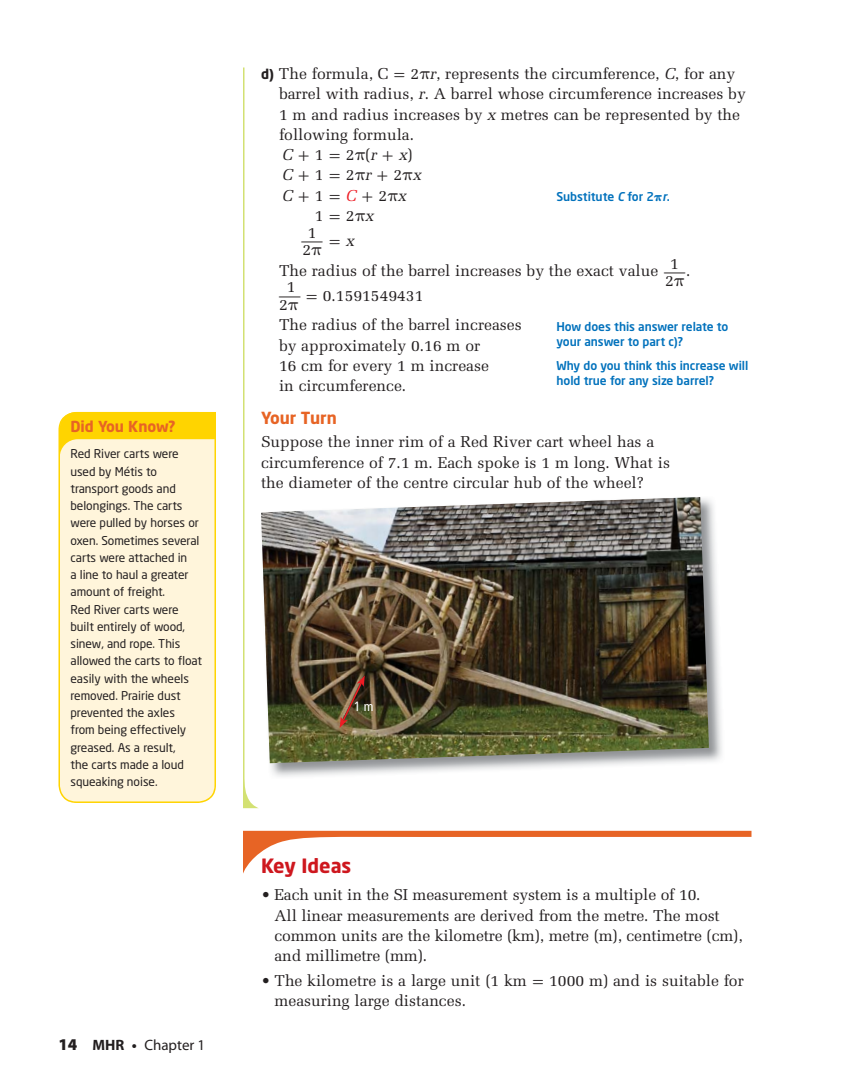
<style>
.page{position:relative;width:855px;height:1071px;background:#fff}
.page>*{position:absolute;margin:0;border:0;box-sizing:border-box;transform-origin:0 0}
.t1{font:23.7px "Melior LT Std";color:#231f20;scale:1.79 1}
.t2{font:23.7px "Melior LT Std";color:#231f20;scale:1.81 1}
.t3{font:700 19.5px "Neo Sans";color:#ce171e}
.t4{font:700 16.5px "Neo Sans";color:#e76425}
.t5{font:15.75px/20.2px "Melior LT Std";color:#231f20}
.t6{font:15.75px/20.2px "Uni Math";color:#231f20}
.t7{font:15px "Myriad Pro";color:#231f20}
.t8{font:700 15px "Neo Sans";letter-spacing:-.005em;color:#e76425}
.t9{font:condensed 13.5px "Frutiger";color:#fff}
.t10{font:12px/17.2px "Neo Sans";letter-spacing:-.005em;color:#231f20}
.t11{font:500 12px/15px "Neo Sans";letter-spacing:-.005em;color:#0071bc}
.s1{font-weight:900;font-size:16.5px}
.s2{font-weight:700}
.s3{font-family:"Neo Sans";font-weight:700;font-size:13.5px}
.s4{font-family:"Uni Math"}
.s5{font-style:italic}
.s6{font-family:"Melior LT Std";font-style:italic}
.s7{font-family:"Melior LT Std"}
.s8{font-family:"Melior LT Std";font-style:italic;color:#ed1c24}
.s9{font-size:15.75px}
.s10{font-family:"Uni Math";font-weight:800}
</style>
<div class="page">
<img style="left:269px;top:500px;width:453px;height:277px">
<img style="left:261px;top:497px;width:448px;height:266px">
<div style="left:58px;top:422px;width:158px;height:381px;background:#fff5db"></div>
<svg style="left:60px;top:412px;width:156px;height:45px;background:#ffe055"></svg>
<svg style="left:243px;top:68px;width:15px;height:740px"></svg>
<svg style="left:243px;top:831px;width:509px;height:43px"></svg>
<svg style="left:340px;top:676px;width:25px;height:52px"></svg>
<p class="t8" style="left:70px;top:419px;width:107px">Did You Know?</p>
<p class="t10" style="left:70px;top:446px;width:133px">Red River carts were used by Métis to transport goods and belongings. The carts were pulled by horses or oxen. Sometimes several carts were attached in<br>a line to haul a greater amount of freight.<br>Red River carts were built entirely of wood, sinew, and rope. This allowed the carts to float easily with the wheels removed. Prairie dust prevented the axles from being effectively greased. As a result,<br>the carts made a loud squeaking noise.</p>
<p class="t7" style="left:58px;top:1040px;width:148px"><span class="s1">14</span> <span class="s2">MHR •</span> Chapter 1</p>
<p class="t5" style="left:279px;top:64px;width:468px;text-indent:-18px"><span class="s3">d)</span> The formula, C <span class="s4">=</span> 2<span class="s4">π</span><span class="s5">r</span>, represents the circumference, <span class="s5">C</span>, for any barrel with radius, <span class="s5">r</span>. A barrel whose circumference increases by 1 m and radius increases by <span class="s5">x</span> metres can be represented by the following formula.</p>
<p class="t6" style="left:282px;top:146px;width:141px"><span class="s6">C</span> + <span class="s7">1</span> = <span class="s7">2</span>π<span class="s7">(</span><span class="s6">r</span> + <span class="s6">x</span><span class="s7">)<br></span><span class="s6">C</span> + <span class="s7">1</span> = <span class="s7">2</span>π<span class="s6">r</span> + <span class="s7">2</span>π<span class="s6">x<br>C</span>+ <span class="s7">1</span> =<span class="s8">C</span>+ <span class="s7">2</span>π<span class="s6">x</span></p>
<p class="t5" style="left:315px;top:206px;width:61px">1 <span class="s4">=</span> 2<span class="s4">π</span><span class="s5">x</span></p>
<h1 class="t1" style="left:302px;top:219px;width:13px">_<span class="s9">1</span></h1>
<p class="t5" style="left:303px;top:240px;width:21px">2<span class="s4">π</span></p>
<p class="t11" style="left:556px;top:190px;width:115px">Substitute <span class="s5">C</span> for 2<span class="s10">π</span><span class="s5">r</span>.</p>
<p class="t6" style="left:329px;top:232px;width:28px">= <span class="s6">x</span></p>
<p class="t5" style="left:279px;top:262px;width:413px">The radius of the barrel increases by the exact value <sup>_</sup>1 .</p>
<p class="t5" style="left:665px;top:271px;width:21px">2<span class="s4">π</span></p>
<h1 class="t2" style="left:279px;top:274px;width:13px">_<span class="s9">1</span></h1>
<p class="t5" style="left:279px;top:295px;width:21px">2<span class="s4">π</span></p>
<p class="t5" style="left:279px;top:282px;width:244px;line-height:29.2px;text-indent:26px"><span class="s4">=</span> 0.1591549431<br>The radius of the barrel increases</p>
<p class="t5" style="left:279px;top:336px;width:212px">by approximately 0.16 m or<br>16 cm for every 1 m increase in circumference.</p>
<p class="t4" style="left:261px;top:411px;width:77px">Your Turn</p>
<p class="t5" style="left:261px;top:433px;width:411px">Suppose the inner rim of a Red River cart wheel has a circumference of 7.1 m. Each spoke is 1 m long. What is the diameter of the centre circular hub of the wheel?</p>
<p class="t11" style="left:556px;top:320px;width:174px">How does this answer relate to your answer to part c)?</p>
<p class="t11" style="left:556px;top:359px;width:193px">Why do you think this increase will hold true for any size barrel?</p>
<p class="t9" style="left:354px;top:701px;width:21px">1 m</p>
<p class="t3" style="left:261px;top:857px;width:92px">Key Ideas</p>
<p class="t5" style="left:274px;top:886px;width:470px;text-indent:-13px">• Each unit in the SI measurement system is a multiple of 10.<br>All linear measurements are derived from the metre. The most common units are the kilometre (km), metre (m), centimetre (cm), and millimetre (mm).</p>
<p class="t5" style="left:274px;top:971px;width:471px;text-indent:-13px">• The kilometre is a large unit (1 km <span class="s4">=</span> 1000 m) and is suitable for measuring large distances.</p>
</div>
